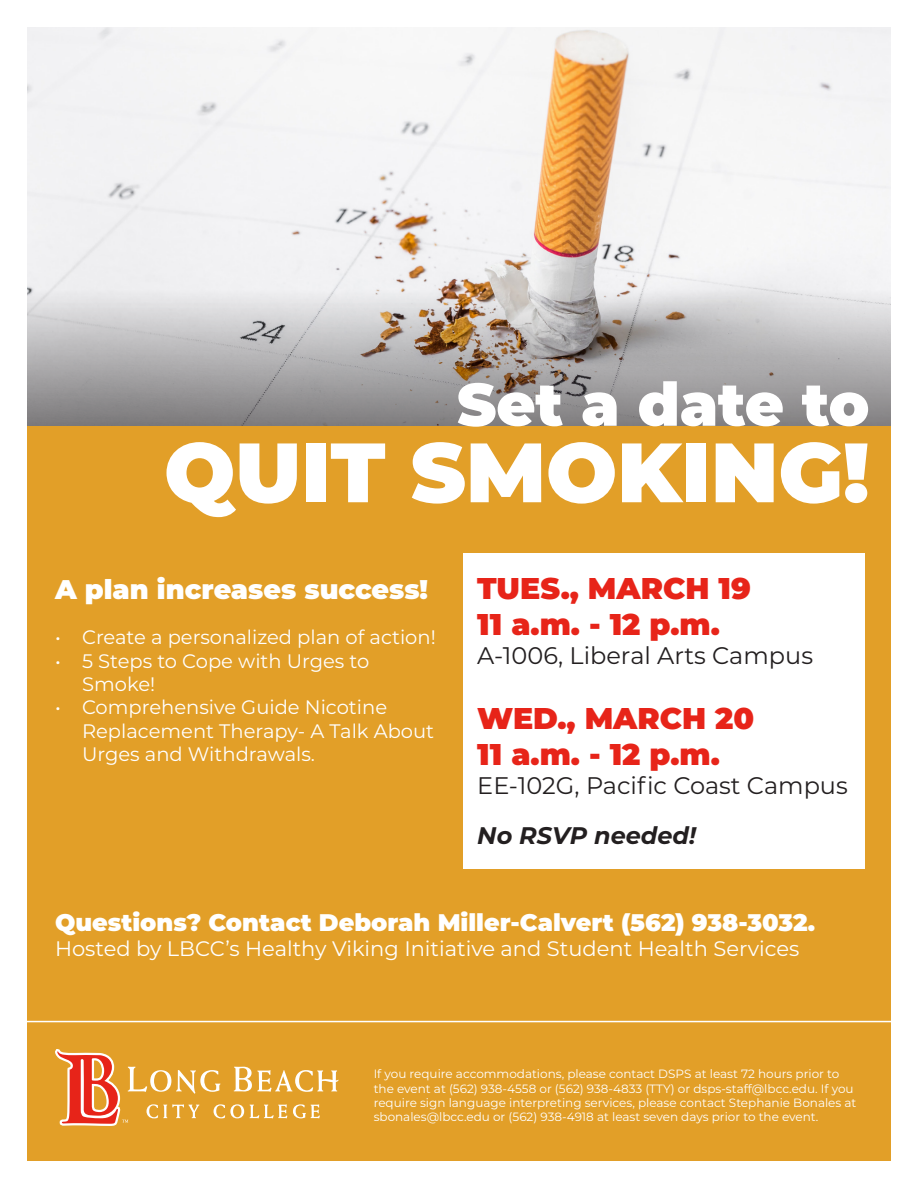
<style>
.page{position:relative;width:918px;height:1188px;background:#fff}
.page>*{position:absolute;margin:0;border:0;box-sizing:border-box;transform-origin:0 0}
.t1{font:900 84px "Montserrat";color:#fff}
.t2{font:900 60px "Montserrat";color:#fff}
.t3{font:900 30px "Montserrat";color:#e72419}
.t4{font:900 27px "Montserrat";color:#fff}
.t5{font:900 24px "Montserrat";color:#fff}
.t6{font:24px "Montserrat";color:#231f20}
.t7{font:italic 700 24px "Montserrat";color:#231f20}
.t8{font:21px "Montserrat";color:#fff}
.t9{font:19.5px/23.4px "Montserrat";color:#fff}
.t10{font:12px/14.4px "Montserrat";color:#fff}
</style>
<div class="page">
<div style="left:27px;top:351px;width:864px;height:810px;background:#e29f28"></div>
<img style="left:27px;top:27px;width:864px;height:262px">
<svg style="left:27px;top:289px;width:864px;height:137px;background:#aeaaaa"></svg>
<svg style="left:55px;top:1049px;width:284px;height:77px"></svg>
<hr style="left:5px;top:1021px;width:913px;height:1px;background:#fff">
<div style="left:464px;top:554px;width:402px;height:315px;background:#fff"></div>
<p class="t2" style="left:457px;top:359px;width:414px">Set a date to</p>
<p class="t1" style="left:164px;top:409px;width:707px">QUIT SMOKING!</p>
<p class="t4" style="left:55px;top:569px;width:375px">A plan increases success!</p>
<p class="t9" style="left:55px;top:625px;width:382px">• Create a personalized plan of action!</p>
<p class="t9" style="left:82px;top:648px;width:289px;text-indent:-27px">• 5 Steps to Cope with Urges to<br>Smoke!</p>
<p class="t9" style="left:82px;top:695px;width:354px;text-indent:-27px">• Comprehensive Guide Nicotine<br>Replacement Therapy- A Talk About<br>Urges and Withdrawals.</p>
<p class="t3" style="left:477px;top:566px;width:275px">TUES., MARCH 19</p>
<p class="t3" style="left:477px;top:602px;width:244px">11 a.m. - 12 p.m.</p>
<p class="t6" style="left:477px;top:639px;width:337px">A-1006, Liberal Arts Campus</p>
<p class="t3" style="left:477px;top:696px;width:278px">WED., MARCH 20</p>
<p class="t3" style="left:477px;top:732px;width:244px">11 a.m. - 12 p.m.</p>
<p class="t6" style="left:477px;top:769px;width:372px">EE-102G, Pacific Coast Campus</p>
<p class="t7" style="left:477px;top:818px;width:220px">No RSVP needed!</p>
<p class="t5" style="left:55px;top:904px;width:762px">Questions? Contact Deborah Miller-Calvert (562) 938-3032.</p>
<p class="t8" style="left:55px;top:934px;width:746px">Hosted by LBCC’s Healthy Viking Initiative and Student Health Services</p>
<p class="t10" style="left:374px;top:1066px;width:484px">If you require accommodations, please contact DSPS at least 72 hours prior to the event at (562) 938-4558 or (562) 938-4833 (TTY) or dsps-staff@lbcc.edu. If you require sign language interpreting services, please contact Stephanie Bonales at sbonales@lbcc.edu or (562) 938-4918 at least seven days prior to the event.</p>
</div>
